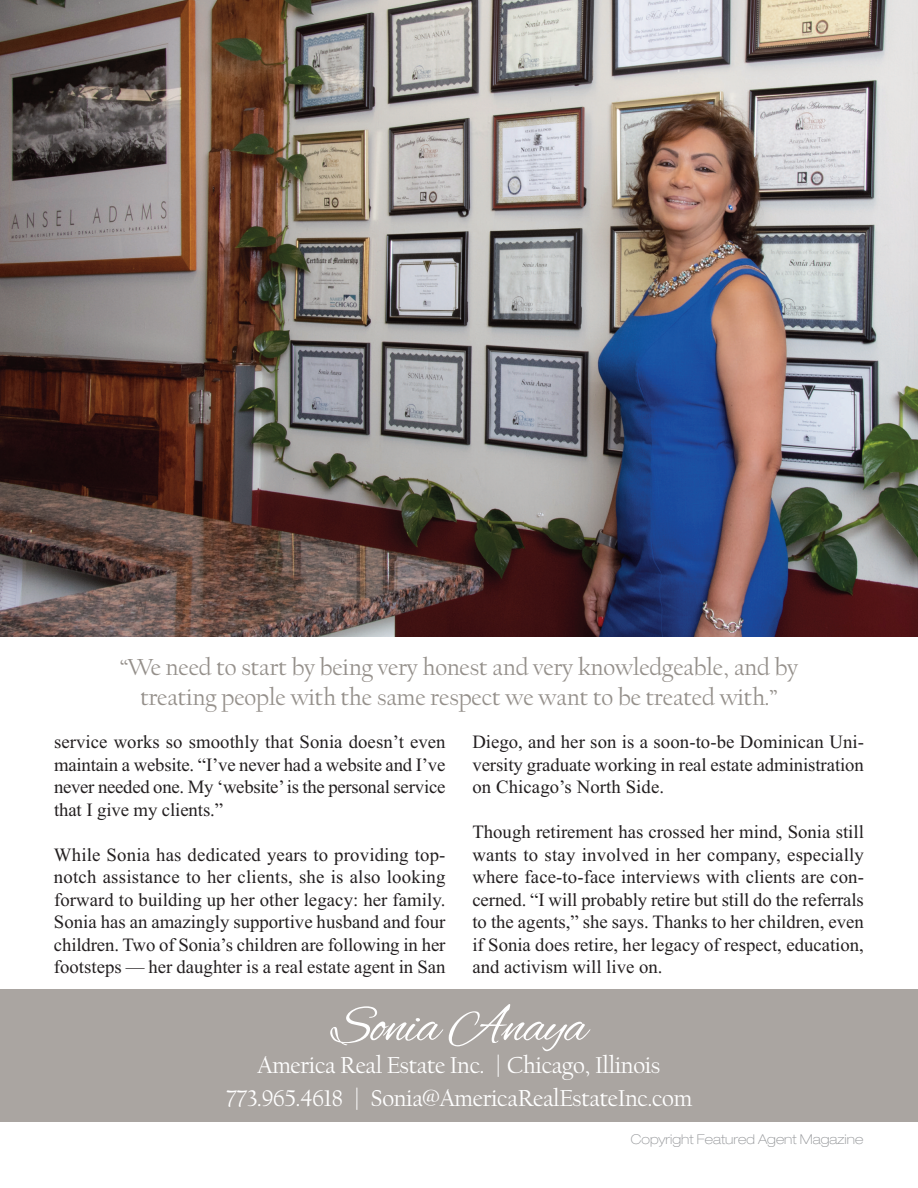
<style>
.page{position:relative;width:918px;height:1188px;background:#fff}
.page>*{position:absolute;margin:0;border:0;box-sizing:border-box;transform-origin:0 0}
.t1{font:54px "Alex Brush";letter-spacing:-.015em;color:#fff}
.t2{font:24px/30px "Californian";letter-spacing:-.005em;color:#95908b;text-align:center}
.t3{font:24px/33px "Californian";letter-spacing:-.015em;color:#fff;text-align:center}
.t4{font:18.75px/22.5px "Times New Roman";color:#231f20;text-align:justify}
.t5{font:100 expanded 13.5px "Helvetica Neue";color:#939598}
</style>
<div class="page">
<div style="left:0;top:989px;width:918px;height:133px;background:#aaa5a1"></div>
<img style="left:0;top:0;width:918px;height:637px">
<p class="t2" style="left:120px;top:654px;width:680px">“We need to start by being very honest and very knowledgeable, and by treating people with the same respect we want to be treated with.”</p>
<p class="t4" style="left:54px;top:730px;width:393px">service works so smoothly that Sonia doesn’t even maintain a website. “I’ve never had a website and I’ve never needed one. My ‘website’is the personal service that I give my clients.”</p>
<p class="t4" style="left:54px;top:843px;width:393px">While Sonia has dedicated years to providing top&shy;notch assistance to her clients, she is also looking forward to building up her other legacy: her family.<br>Sonia has an amazingly supportive husband and four children. Two of Sonia’s children are following in her footsteps — her daughter is a real estate agent in San</p>
<p class="t4" style="left:472px;top:730px;width:393px">Diego, and her son is a soon-to-be Dominican Uni&shy;versity graduate working in real estate administration on Chicago’s North Side.</p>
<p class="t4" style="left:472px;top:820px;width:393px">Though retirement has crossed her mind, Sonia still wants to stay involved in her company, especially where face-to-face interviews with clients are con&shy;cerned. “I will probably retire but still do the referrals to the agents,” she says. Thanks to her children, even if Sonia does retire, her legacy of respect, education, and activism will live on.</p>
<h1 class="t1" style="left:331px;top:996px;width:257px">Sonia Anaya</h1>
<p class="t3" style="left:226px;top:1051px;width:468px">America Real Estate Inc. | Chicago, Illinois<br>773.965.4618 | Sonia@AmericaRealEstateInc.com</p>
<p class="t5" style="left:631px;top:1134px;width:234px">Copyright Featured Agent Magazine</p>
</div>
